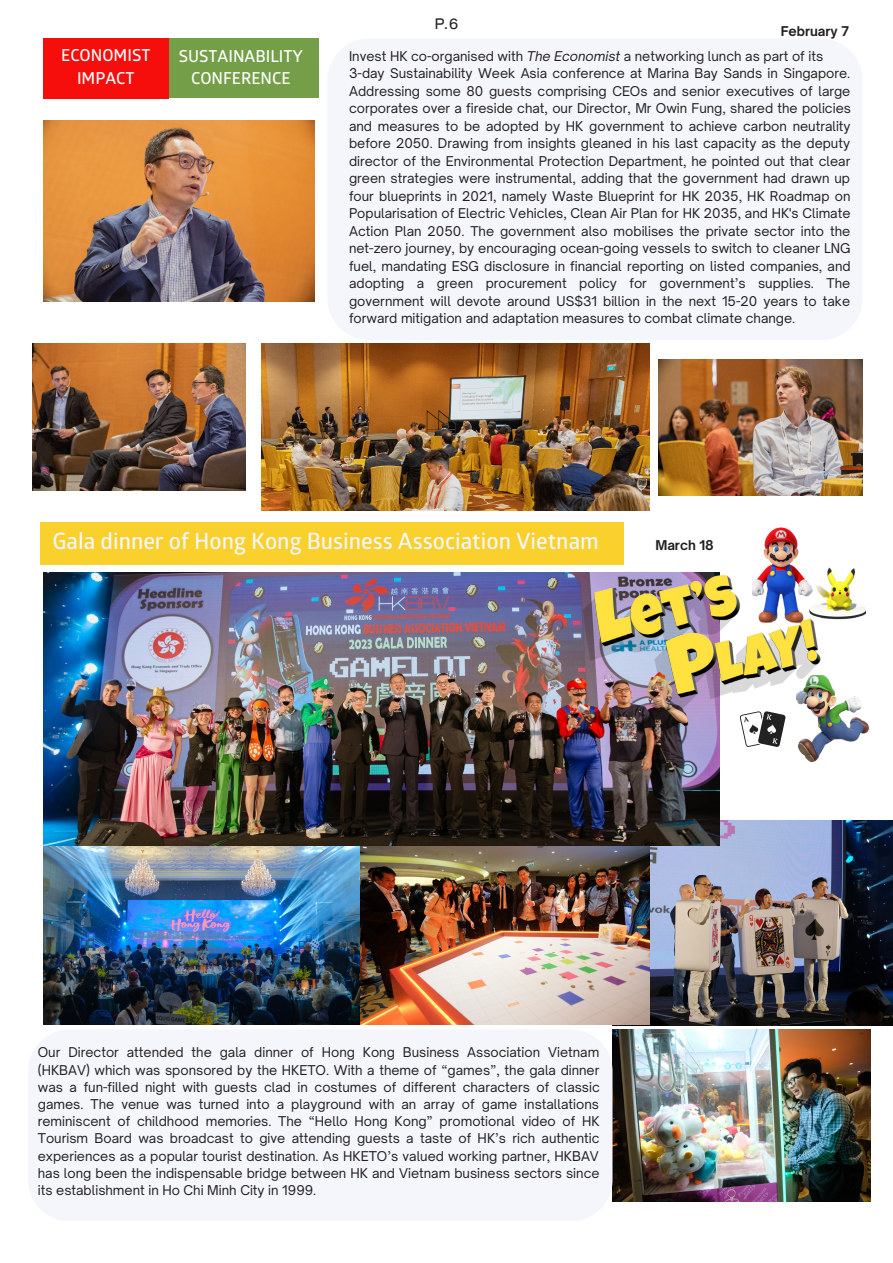
<style>
.page{position:relative;width:893px;height:1263px;background:#fff}
.page>*{position:absolute;margin:0;border:0;box-sizing:border-box;transform-origin:0 0}
.t1{font:22.5px "Glober Semi Bold Free";color:#f4f6fc}
.t2{font:16.5px/22.5px "Glober Semi Bold Free";color:#fff;text-align:center}
.t3{font:expanded 14.85px "Helvetica Neue";color:#231f20;scale:.91 1}
.t4{font:12.9px/17.5px "Open Sauce One";color:#231f20;text-align:justify}
.t5{font:700 12.9px "Open Sauce One";color:#231f20}
.s1{font-style:italic}
</style>
<div class="page">
<img style="left:649px;top:820px;width:244px;height:205px">
<img style="left:360px;top:845px;width:289px;height:180px">
<img style="left:613px;top:1029px;width:258px;height:173px">
<svg style="left:740px;top:711px;width:46px;height:36px"></svg>
<img style="left:43px;top:845px;width:317px;height:179px">
<img style="left:43px;top:573px;width:676px;height:272px">
<img style="left:821px;top:567px;width:44px;height:53px">
<img style="left:43px;top:120px;width:272px;height:182px">
<img style="left:261px;top:344px;width:389px;height:167px">
<img style="left:658px;top:359px;width:204px;height:136px">
<div style="left:43px;top:39px;width:125px;height:59px;background:#f60e0d"></div>
<img style="left:583px;top:576px;width:238px;height:135px">
<div style="left:328px;top:39px;width:534px;height:301px;background:#f4f6fc"></div>
<div style="left:28px;top:1030px;width:584px;height:191px;background:#f4f6fc"></div>
<div style="left:40px;top:521px;width:583px;height:43px;background:#fad02c"></div>
<div style="left:168px;top:39px;width:151px;height:59px;background:#749e47"></div>
<img style="left:796px;top:676px;width:73px;height:85px">
<img style="left:752px;top:528px;width:63px;height:97px">
<img style="left:33px;top:344px;width:213px;height:146px">
<p class="t2" style="left:61px;top:43px;width:91px">ECONOMIST<br>IMPACT</p>
<p class="t2" style="left:179px;top:44px;width:126px">SUSTAINABILITY<br>CONFERENCE</p>
<p class="t3" style="left:435px;top:14px;width:27px">P.6</p>
<p class="t5" style="left:781px;top:22px;width:70px">February 7</p>
<p class="t4" style="left:349px;top:47px;width:503px;text-align:left">Invest HK co-organised with <span class="s1">The Economist</span> a networking lunch as part of its 3-day Sustainability Week Asia conference at Marina Bay Sands in Singapore.<br>Addressing some 80 guests comprising CEOs and senior executives of large corporates over a fireside chat, our Director, Mr Owin Fung, shared the policies and measures to be adopted by HK government to achieve carbon neutrality before 2050. Drawing from insights gleaned in his last capacity as the deputy director of the Environmental Protection Department, he pointed out that clear green strategies were instrumental, adding that the government had drawn up four blueprints in 2021, namely Waste Blueprint for HK 2035, HK Roadmap on Popularisation of Electric Vehicles, Clean Air Plan for HK 2035, and HK's Climate Action Plan 2050. The government also mobilises the private sector into the net-zero journey, by encouraging ocean-going vessels to switch to cleaner LNG fuel, mandating ESG disclosure in financial reporting on listed companies, and adopting a green procurement policy for government’s supplies. The government will devote around US$31 billion in the next 15-20 years to take forward mitigation and adaptation measures to combat climate change.</p>
<p class="t1" style="left:52px;top:525px;width:548px">Gala dinner of Hong Kong Business Association Vietnam</p>
<p class="t5" style="left:655px;top:537px;width:60px">March 18</p>
<p class="t4" style="left:38px;top:1043px;width:563px">Our Director attended the gala dinner of Hong Kong Business Association Vietnam (HKBAV) which was sponsored by the HKETO. With a theme of “games”, the gala dinner was a fun-filled night with guests clad in costumes of different characters of classic games. The venue was turned into a playground with an array of game installations reminiscent of childhood memories. The “Hello Hong Kong” promotional video of HK Tourism Board was broadcast to give attending guests a taste of HK’s rich authentic experiences as a popular tourist destination. As HKETO’s valued working partner, HKBAV has long been the indispensable bridge between HK and Vietnam business sectors since its establishment in Ho Chi Minh City in 1999.</p>
</div>
